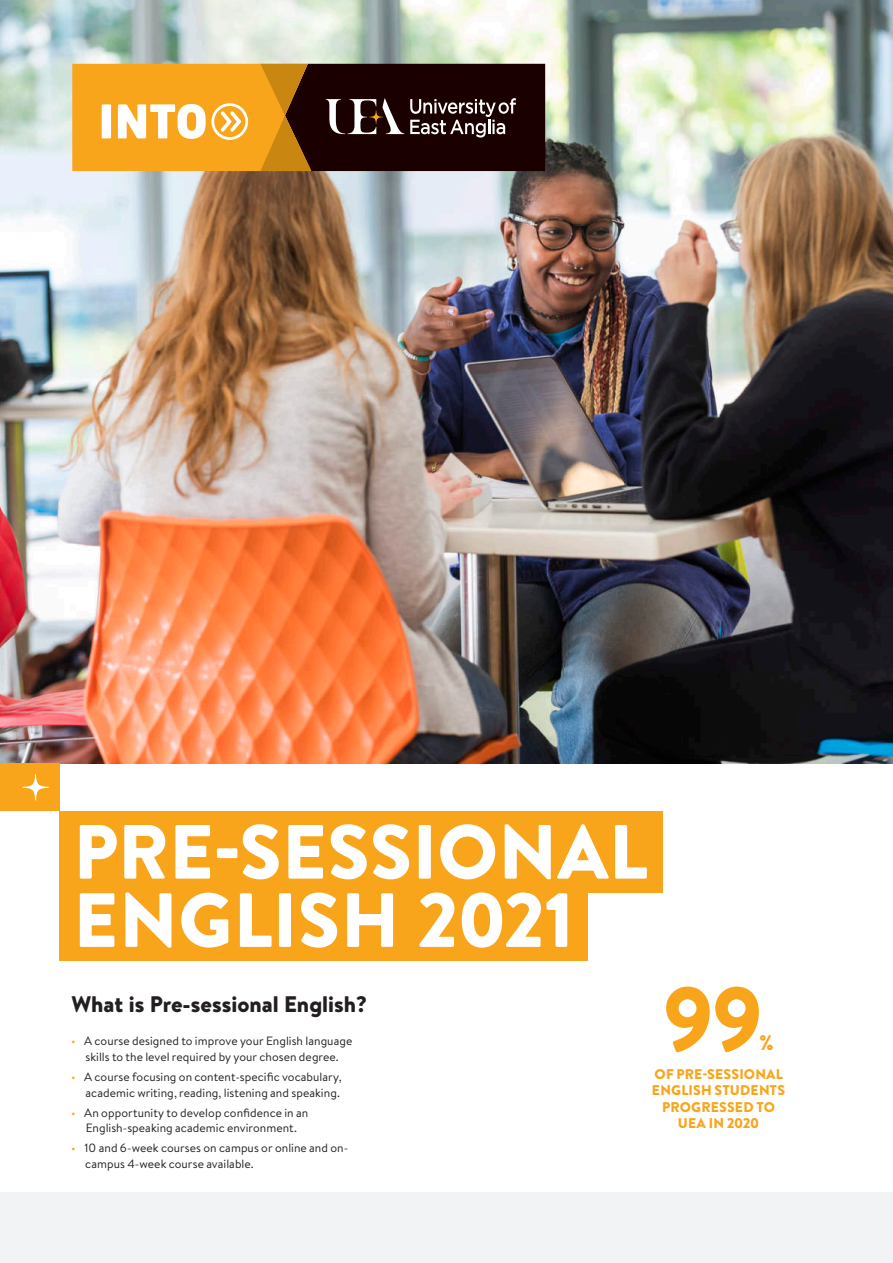
<style>
.page{position:relative;width:893px;height:1263px;background:#fff}
.page>*{position:absolute;margin:0;border:0;box-sizing:border-box;transform-origin:0 0}
.t1{font:900 90px "Brandon Text";color:#f9a51b}
.t2{font:900 76.65px/68.2px "Brandon Text";letter-spacing:.005em;color:#fff}
.t3{font:900 22.5px "Brandon Text";color:#231f20}
.t4{font:900 21px "Brandon Text";color:#f9a51b}
.t5{font:900 14.1px/16.4px "Brandon Text";letter-spacing:.01em;color:#f9a51b;text-align:center}
.t6{font:12px/15.8px "Brandon Text";letter-spacing:.005em;color:#231f20;text-align:center}
.s1{color:#f9a51b}
</style>
<div class="page">
<img style="left:0;top:0;width:893px;height:764px">
<svg style="left:72px;top:64px;width:473px;height:107px;background:#8b5b21"></svg>
<div style="left:0;top:1193px;width:893px;height:70px;background:#f2f3f4"></div>
<div style="left:59px;top:811px;width:604px;height:82px;background:#f9a51b"></div>
<div style="left:59px;top:879px;width:529px;height:82px;background:#f9a51b"></div>
<div style="left:0;top:764px;width:59px;height:47px;background:#f9a51b"></div>
<svg style="left:22px;top:774px;width:27px;height:26px"></svg>
<h2 class="t2" style="left:74px;top:826px;width:576px">PRE-SESSIONAL<br>ENGLISH 2021</h2>
<h3 class="t3" style="left:71px;top:996px;width:297px">What is Pre-sessional English?</h3>
<p class="t6" style="left:71px;top:1034px;width:283px"><span class="s1">•</span> A course designed to improve your English language skills to the level required by your chosen degree.</p>
<p class="t6" style="left:71px;top:1070px;width:272px;text-align:right"><span class="s1">•</span> A course focusing on content-specific vocabulary, academic writing, reading, listening and speaking.</p>
<p class="t6" style="left:71px;top:1106px;width:239px"><span class="s1">•</span> An opportunity to develop confidence in an<br>English-speaking academic environment.</p>
<p class="t6" style="left:85px;top:1142px;width:265px;text-align:left;text-indent:-14px"><span class="s1">•</span> 10 and 6-week courses on campus or online and on&shy;campus 4-week course available.</p>
<h1 class="t1" style="left:662px;top:986px;width:103px">99</h1>
<h3 class="t4" style="left:759px;top:1035px;width:16px">%</h3>
<p class="t5" style="left:652px;top:1067px;width:135px">OF PRE-SESSIONAL<br>ENGLISH STUDENTS<br>PROGRESSED TO<br>UEA IN 2020</p>
</div>
